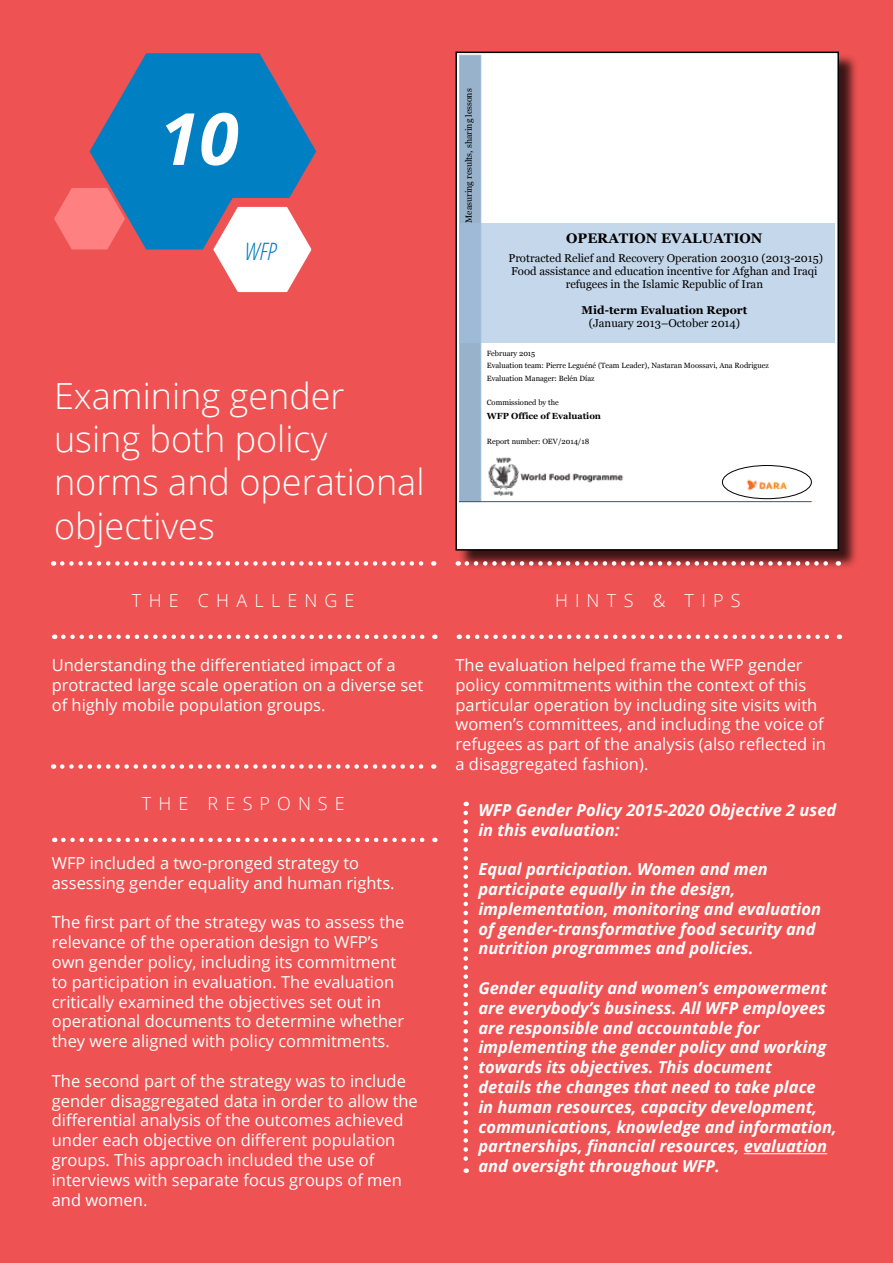
<style>
.page{position:relative;width:893px;height:1263px;background:#fff}
.page>*{position:absolute;margin:0;border:0;box-sizing:border-box;transform-origin:0 0}
.t1{font:italic 700 72px "Open Sans";color:#fff}
.t2{font:300 36px/43.2px "Open Sans";color:#fff}
.t3{font:italic 300 condensed 24px "Open Sans";color:#007fc2}
.t4{font:300 18px "Open Sans";letter-spacing:.4em;color:#fff}
.t5{font:16.5px/19.8px "Open Sans";color:#fff}
.t6{font:italic 700 16.5px/19.8px "Open Sans";color:#fff}
.t7{font:700 13.8px "Georgia";color:#000}
.t8{font:11.4px/12.9px "Georgia";color:#000;text-align:center}
.t9{font:700 11.4px "Georgia";color:#000}
.t10{font:8.85px "Georgia";color:#000}
.t11{font:700 8.85px "Georgia";color:#000}
.t12{font:7.5px/12.5px "Georgia";color:#000}
</style>
<div class="page">
<div style="left:0;top:0;width:893px;height:1262px;background:#ee5252"></div>
<svg style="left:54px;top:53px;width:262px;height:240px"></svg>
<div style="left:458px;top:54px;width:400px;height:515px;background:#000;opacity:.75"></div>
<div style="left:456px;top:52px;width:382px;height:498px;background:#fff"></div>
<div style="left:459px;top:55px;width:22px;height:447px;background:#98b2cb"></div>
<div style="left:459px;top:55px;width:22px;height:447px;border:1px solid #a4c0de"></div>
<div style="left:460px;top:224px;width:375px;height:119px;background:#c5d7ea"></div>
<hr style="left:459px;top:501px;width:353px;height:1px;background:#255c8e">
<div style="left:722px;top:465px;width:90px;height:34px;border:1px solid #000;border-radius:50%"></div>
<img style="left:746px;top:479px;width:42px;height:12px">
<img style="left:488px;top:457px;width:136px;height:39px">
<div style="left:455px;top:52px;width:384px;height:499px;border:2px solid #000"></div>
<svg style="left:62px;top:561px;width:372px;height:5px"></svg>
<svg style="left:63px;top:634px;width:372px;height:5px"></svg>
<svg style="left:62px;top:764px;width:372px;height:5px"></svg>
<svg style="left:467px;top:561px;width:372px;height:5px;background:#d07f7f"></svg>
<svg style="left:468px;top:634px;width:372px;height:5px"></svg>
<hr style="left:744px;top:1153px;width:83px;height:1px;background:#fff">
<svg style="left:63px;top:813px;width:406px;height:360px"></svg>
<h1 class="t1" style="left:159px;top:88px;width:81px">10</h1>
<h3 class="t3" style="left:245px;top:235px;width:33px">WFP</h3>
<h2 class="t2" style="left:54px;top:373px;width:372px">Examining gender using both policy norms and operational objectives</h2>
<p class="t4" style="left:132px;top:588px;width:224px">THE CHALLENGE</p>
<p class="t5" style="left:52px;top:655px;width:373px">Understanding the differentiated impact of a protracted large scale operation on a diverse set of highly mobile population groups.</p>
<p class="t4" style="left:142px;top:791px;width:204px">THE RESPONSE</p>
<p class="t5" style="left:52px;top:853px;width:344px">WFP included a two-pronged strategy to assessing gender equality and human rights.</p>
<p class="t5" style="left:52px;top:912px;width:354px">The first part of the strategy was to assess the relevance of the operation design to WFP’s own gender policy, including its commitment to participation in evaluation. The evaluation critically examined the objectives set out in operational documents to determine whether they were aligned with policy commitments.</p>
<p class="t5" style="left:52px;top:1070px;width:368px">The second part of the strategy was to include gender disaggregated data in order to allow the differential analysis of the outcomes achieved under each objective on different population groups. This approach included the use of interviews with separate focus groups of men and women.</p>
<p class="t10" style="left:463px;top:223px;width:136px;rotate:-90deg">Measuring results, sharing lessons</p>
<p class="t7" style="left:566px;top:229px;width:198px">OPERATION EVALUATION</p>
<p class="t8" style="left:508px;top:252px;width:316px">Protracted Relief and Recovery Operation 200310 (2013-2015)<br>Food assistance and education incentive for Afghan and Iraqi refugees in the Islamic Republic of Iran</p>
<p class="t9" style="left:581px;top:302px;width:167px">Mid-term Evaluation Report</p>
<p class="t8" style="left:589px;top:316px;width:153px">(January 2013–October 2014)</p>
<p class="t12" style="left:487px;top:347px;width:284px">February 2015<br>Evaluation team: Pierre Leguéné (Team Leader), Nastaran Moossavi, Ana Rodriguez<br>Evaluation Manager: Belén Díaz</p>
<p class="t12" style="left:487px;top:397px;width:74px">Commissioned by the</p>
<p class="t11" style="left:487px;top:410px;width:116px">WFP Office of Evaluation</p>
<p class="t12" style="left:487px;top:435px;width:104px">Report number: OEV/2014/18</p>
<p class="t4" style="left:555px;top:588px;width:187px">HINTS &amp; TIPS</p>
<p class="t5" style="left:455px;top:655px;width:372px">The evaluation helped frame the WFP gender policy commitments within the context of this particular operation by including site visits with women’s committees, and including the voice of refugees as part of the analysis (also reflected in a disaggregated fashion).</p>
<p class="t6" style="left:478px;top:799px;width:359px">WFP Gender Policy 2015-2020 Objective 2 used in this evaluation:</p>
<p class="t6" style="left:478px;top:859px;width:344px">Equal participation. Women and men participate equally in the design, implementation, monitoring and evaluation of gender-transformative food security and nutrition programmes and policies.</p>
<p class="t6" style="left:478px;top:978px;width:360px">Gender equality and women’s empowerment are everybody’s business. All WFP employees are responsible and accountable for implementing the gender policy and working towards its objectives. This document<br>details the changes that need to take place<br>in human resources, capacity development, communications, knowledge and information, partnerships, financial resources, evaluation and oversight throughout WFP.</p>
</div>
